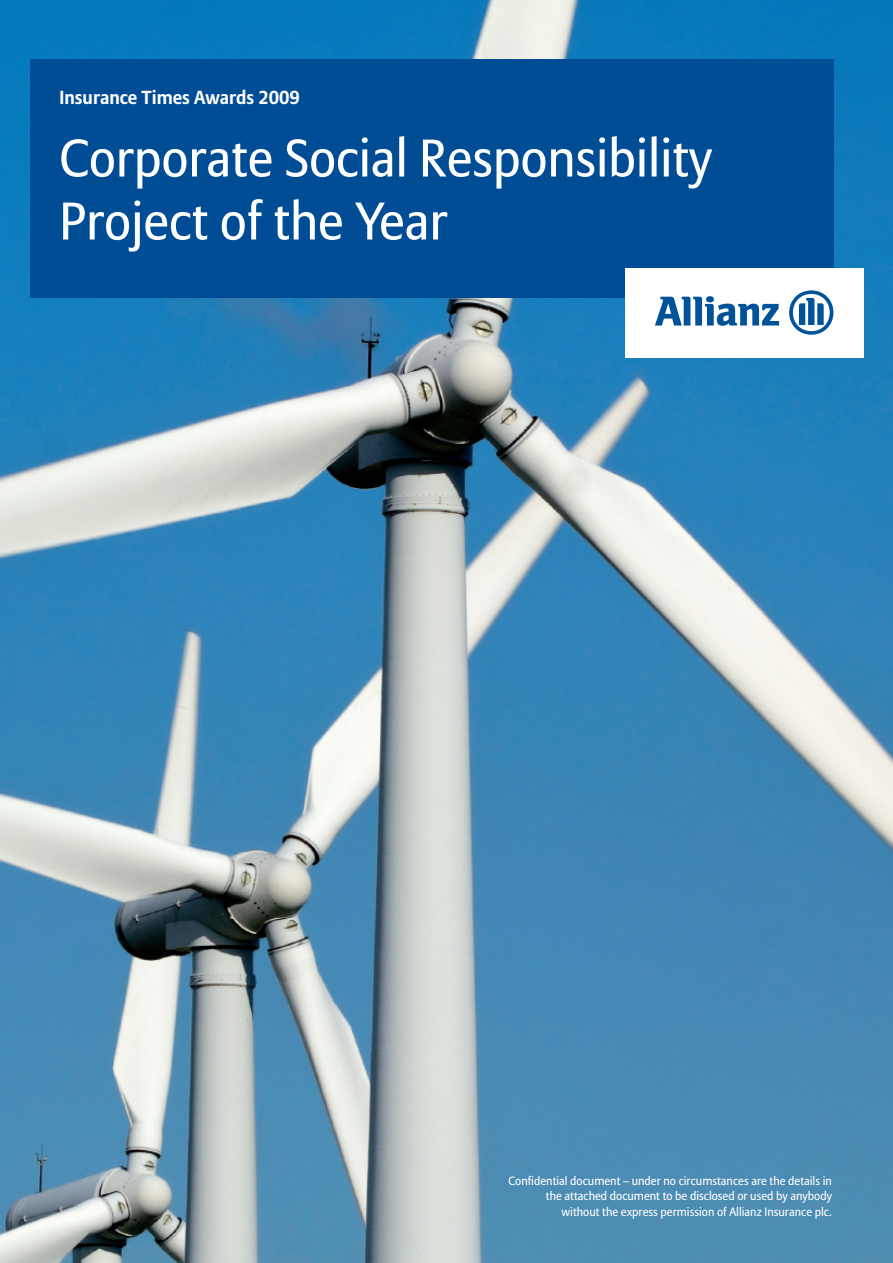
<style>
.page{position:relative;width:893px;height:1263px;background:#fff}
.page>*{position:absolute;margin:0;border:0;box-sizing:border-box;transform-origin:0 0}
.t1{font:52.5px/63px "Allianz Sans";color:#fff}
.t2{font:700 18.75px "Allianz Sans";color:#fff}
.t3{font:12px/15.8px "Allianz Sans";color:#fff;text-align:right}
</style>
<div class="page">
<img style="left:0;top:0;width:893px;height:1263px">
<div style="left:30px;top:60px;width:803px;height:238px;background:#014d95"></div>
<div style="left:625px;top:268px;width:238px;height:89px;background:#fff"></div>
<svg style="left:655px;top:296px;width:124px;height:30px"></svg>
<svg style="left:789px;top:290px;width:44px;height:45px"></svg>
<h2 class="t2" style="left:60px;top:91px;width:242px">Insurance Times Awards 2009</h2>
<h1 class="t1" style="left:60px;top:131px;width:654px">Corporate Social Responsibility<br>Project of the Year</h1>
<p class="t3" style="left:509px;top:1173px;width:325px">Confidential document – under no circumstances are the details in the attached document to be disclosed or used by anybody without the express permission of Allianz Insurance plc.</p>
</div>
